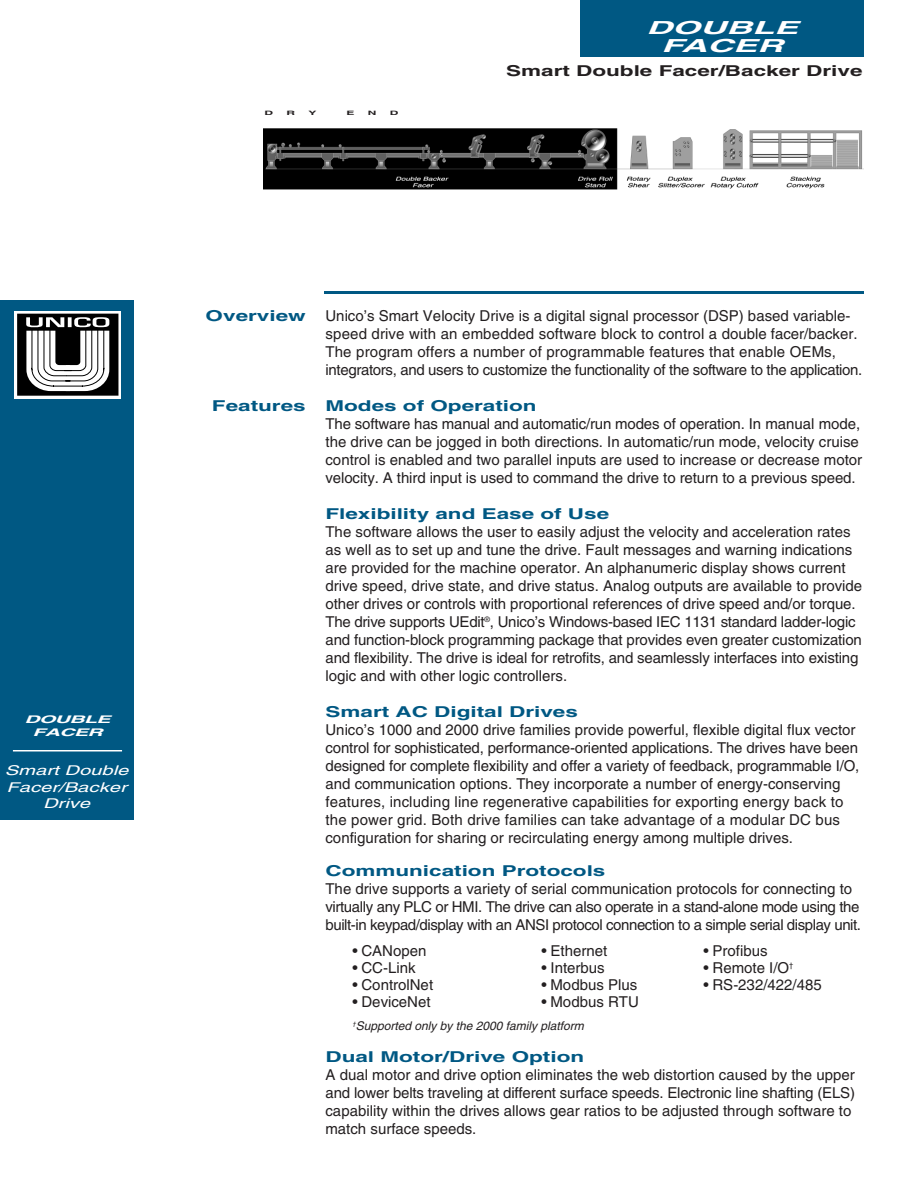
<style>
.page{position:relative;width:918px;height:1188px;background:#fff}
.page>*{position:absolute;margin:0;border:0;box-sizing:border-box;transform-origin:0 0}
.t1{font:italic 700 18px/18px "Helvetica";color:#fff;text-align:center;scale:2 1}
.t2{font:15px/18px "Helvetica";color:#231f20}
.t3{font:15px/18px "Helvetica";letter-spacing:-.025em;color:#231f20}
.t4{font:700 15px "Helvetica";color:#005883;scale:1.5 1}
.t5{font:700 15px "Helvetica";color:#231f20;scale:1.5 1}
.t6{font:italic 13.5px/16.2px "Helvetica";color:#fff;text-align:center;scale:1.5 1}
.t7{font:italic 12px "Helvetica";color:#231f20}
.t8{font:italic 700 10.5px/12.6px "Helvetica";letter-spacing:-.025em;color:#fff;text-align:center;scale:2 1}
.t9{font:700 6px "Helvetica";color:#231f20;scale:2 1}
</style>
<div class="page">
<hr style="left:324px;top:291px;width:540px;height:3px;background:#005883">
<div style="left:0;top:300px;width:134px;height:520px;background:#005883"></div>
<hr style="left:13px;top:750px;width:109px;height:2px;background:#fff">
<svg style="left:14px;top:311px;width:107px;height:87px"></svg>
<div style="left:17px;top:314px;width:101px;height:82px;background:#000"></div>
<svg style="left:26px;top:317px;width:83px;height:74px"></svg>
<div style="left:580px;top:0;width:284px;height:57px;background:#005883"></div>
<img style="left:263px;top:128px;width:601px;height:62px">
<p class="t9" style="left:264px;top:111px;width:6px">D</p>
<p class="t9" style="left:286px;top:111px;width:6px">R</p>
<p class="t9" style="left:308px;top:111px;width:6px">Y</p>
<p class="t9" style="left:346px;top:111px;width:6px">E</p>
<p class="t9" style="left:368px;top:111px;width:6px">N</p>
<p class="t9" style="left:390px;top:111px;width:6px">D</p>
<p class="t1" style="left:646px;top:20px;width:77px">DOUBLE<br>FACER</p>
<p class="t5" style="left:506px;top:65px;width:239px">Smart Double Facer/Backer Drive</p>
<p class="t8" style="left:24px;top:714px;width:45px">DOUBLE<br>FACER</p>
<p class="t6" style="left:5px;top:764px;width:84px">Smart Double<br>Facer/Backer<br>Drive</p>
<p class="t4" style="left:206px;top:310px;width:68px">Overview</p>
<p class="t4" style="left:212px;top:401px;width:64px">Features</p>
<p class="t2" style="left:326px;top:309px;width:538px">Unico’s Smart Velocity Drive is a digital signal processor (DSP) based variable&shy;speed drive with an embedded software block to control a double facer/backer.<br>The program offers a number of programmable features that enable OEMs, integrators, and users to customize the functionality of the software to the application.</p>
<p class="t4" style="left:326px;top:401px;width:142px">Modes of Operation</p>
<p class="t2" style="left:326px;top:417px;width:538px">The software has manual and automatic/run modes of operation. In manual mode, the drive can be jogged in both directions. In automatic/run mode, velocity cruise control is enabled and two parallel inputs are used to increase or decrease motor velocity. A third input is used to command the drive to return to a previous speed.</p>
<p class="t4" style="left:326px;top:509px;width:191px">Flexibility and Ease of Use</p>
<p class="t2" style="left:325px;top:525px;width:538px">The software allows the user to easily adjust the velocity and acceleration rates as well as to set up and tune the drive. Fault messages and warning indications are provided for the machine operator. An alphanumeric display shows current drive speed, drive state, and drive status. Analog outputs are available to provide other drives or controls with proportional references of drive speed and/or torque.<br>The drive supports UEdit<sup>®</sup>, Unico’s Windows-based IEC 1131 standard ladder-logic and function-block programming package that provides even greater customization and flexibility. The drive is ideal for retrofits, and seamlessly interfaces into existing logic and with other logic controllers.</p>
<p class="t4" style="left:326px;top:707px;width:170px">Smart AC Digital Drives</p>
<p class="t2" style="left:326px;top:723px;width:535px">Unico’s 1000 and 2000 drive families provide powerful, flexible digital flux vector control for sophisticated, performance-oriented applications. The drives have been designed for complete flexibility and offer a variety of feedback, programmable I/O, and communication options. They incorporate a number of energy-conserving features, including line regenerative capabilities for exporting energy back to the power grid. Both drive families can take advantage of a modular DC bus configuration for sharing or recirculating energy among multiple drives.</p>
<p class="t4" style="left:326px;top:866px;width:188px">Communication Protocols</p>
<p class="t3" style="left:326px;top:882px;width:537px">The drive supports a variety of serial communication protocols for connecting to virtually any PLC or HMI. The drive can also operate in a stand-alone mode using the built-in keypad/display with an ANSI protocol connection to a simple serial display unit.</p>
<p class="t2" style="left:352px;top:943px;width:76px">• CANopen</p>
<p class="t2" style="left:542px;top:943px;width:67px">• Ethernet</p>
<p class="t2" style="left:704px;top:943px;width:66px">• Profibus</p>
<p class="t2" style="left:352px;top:960px;width:65px">• CC-Link</p>
<p class="t2" style="left:542px;top:960px;width:65px">• Interbus</p>
<p class="t2" style="left:704px;top:960px;width:91px">• Remote I/O<sup>†</sup></p>
<p class="t2" style="left:352px;top:977px;width:82px">• ControlNet</p>
<p class="t2" style="left:542px;top:977px;width:97px">• Modbus Plus</p>
<p class="t2" style="left:704px;top:977px;width:120px">• RS-232/422/485</p>
<p class="t2" style="left:352px;top:994px;width:80px">• DeviceNet</p>
<p class="t2" style="left:542px;top:994px;width:99px">• Modbus RTU</p>
<p class="t7" style="left:352px;top:1021px;width:233px"><sup>†</sup>Supported only by the 2000 family platform</p>
<p class="t4" style="left:326px;top:1051px;width:174px">Dual Motor/Drive Option</p>
<p class="t2" style="left:326px;top:1067px;width:531px">A dual motor and drive option eliminates the web distortion caused by the upper and lower belts traveling at different surface speeds. Electronic line shafting (ELS) capability within the drives allows gear ratios to be adjusted through software to match surface speeds.</p>
</div>
